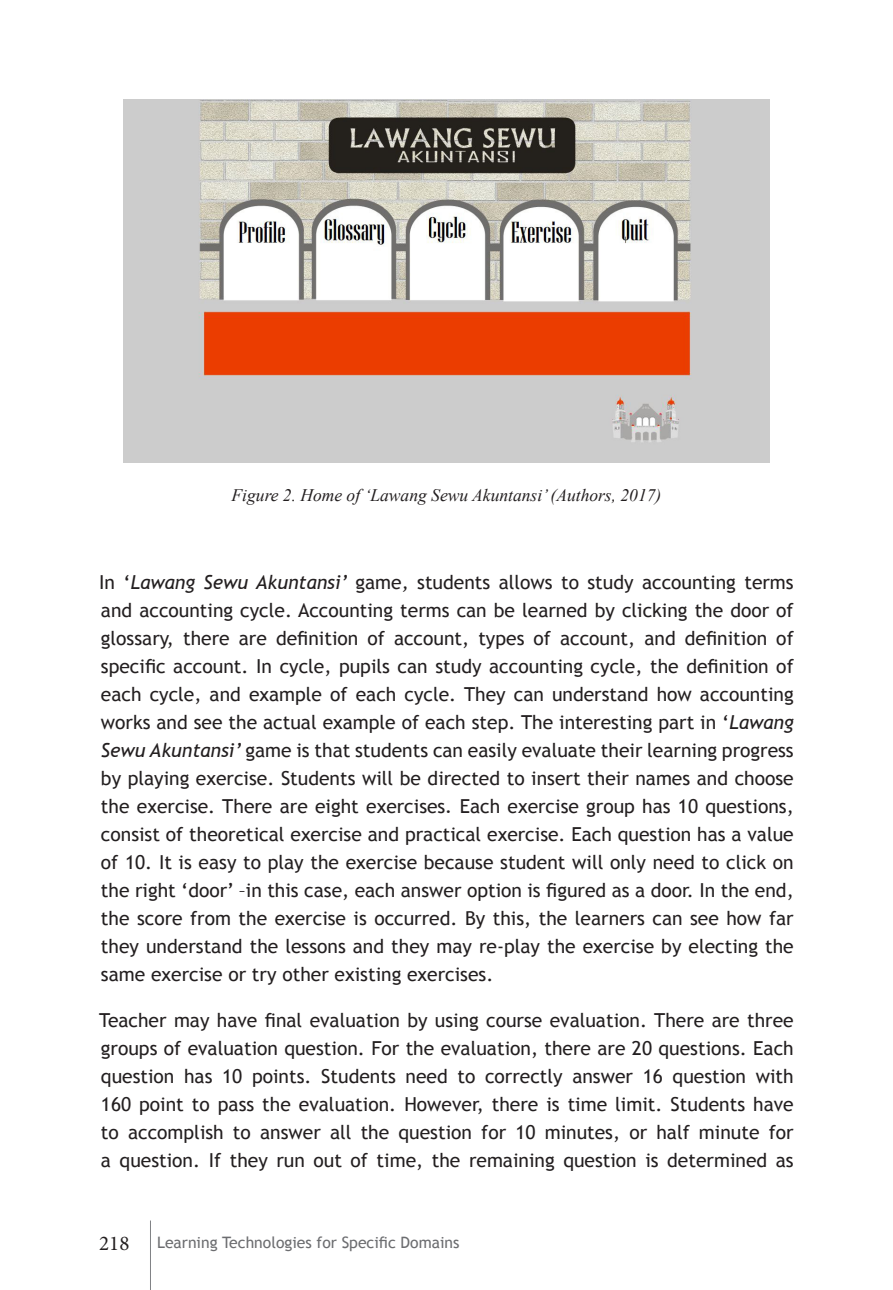
<style>
.page{position:relative;width:893px;height:1290px;background:#fff}
.page>*{position:absolute;margin:0;border:0;box-sizing:border-box;transform-origin:0 0}
.t1{font:21px "Minion Pro";color:#231f20}
.Isi{font:19.25px/28px "Trebuchet MS";color:#231f20;text-align:justify}
.Keterangan_gambar{font:italic 17.5px "Times New Roman";color:#231f20}
.t2{font:15.75px "Trebuchet MS";color:#6c6d70}
.s1{font-style:italic}
</style>
<div class="page">
<hr style="left:150px;top:1220px;width:1px;height:70px;background:#808285">
<img style="left:123px;top:99px;width:646px;height:363px">
<p class="Keterangan_gambar" style="left:232px;top:483px;width:431px">Figure 2. Home of ‘Lawang Sewu Akuntansi’ (Authors, 2017)</p>
<p class="Isi" style="left:99px;top:568px;width:696px">In ‘<span class="s1">Lawang Sewu Akuntansi’</span> game<span class="s1">,</span> students allows to study accounting terms and accounting cycle. Accounting terms can be learned by clicking the door of glossary, there are definition of account, types of account, and definition of specific account. In cycle, pupils can study accounting cycle, the definition of each cycle, and example of each cycle. They can understand how accounting works and see the actual example of each step. The interesting part in ‘<span class="s1">Lawang Sewu Akuntansi’</span> game is that students can easily evaluate their learning progress by playing exercise. Students will be directed to insert their names and choose the exercise. There are eight exercises<span class="s1">.</span> Each exercise group has 10 questions, consist of theoretical exercise and practical exercise. Each question has a value of 10. It is easy to play the exercise because student will only need to click on the right ‘door’ –in this case, each answer option is figured as a door. In the end, the score from the exercise is occurred. By this, the learners can see how far they understand the lessons and they may re-play the exercise by electing the same exercise or try other existing exercises.</p>
<p class="Isi" style="left:99px;top:1006px;width:696px">Teacher may have final evaluation by using course evaluation. There are three groups of evaluation question. For the evaluation, there are 20 questions. Each question has 10 points. Students need to correctly answer 16 question with 160 point to pass the evaluation. However, there is time limit. Students have to accomplish to answer all the question for 10 minutes, or half minute for a question. If they run out of time, the remaining question is determined as</p>
<p class="t1" style="left:99px;top:1229px;width:32px">218</p>
<p class="t2" style="left:157px;top:1233px;width:304px">Learning Technologies for Specific Domains</p>
</div>
